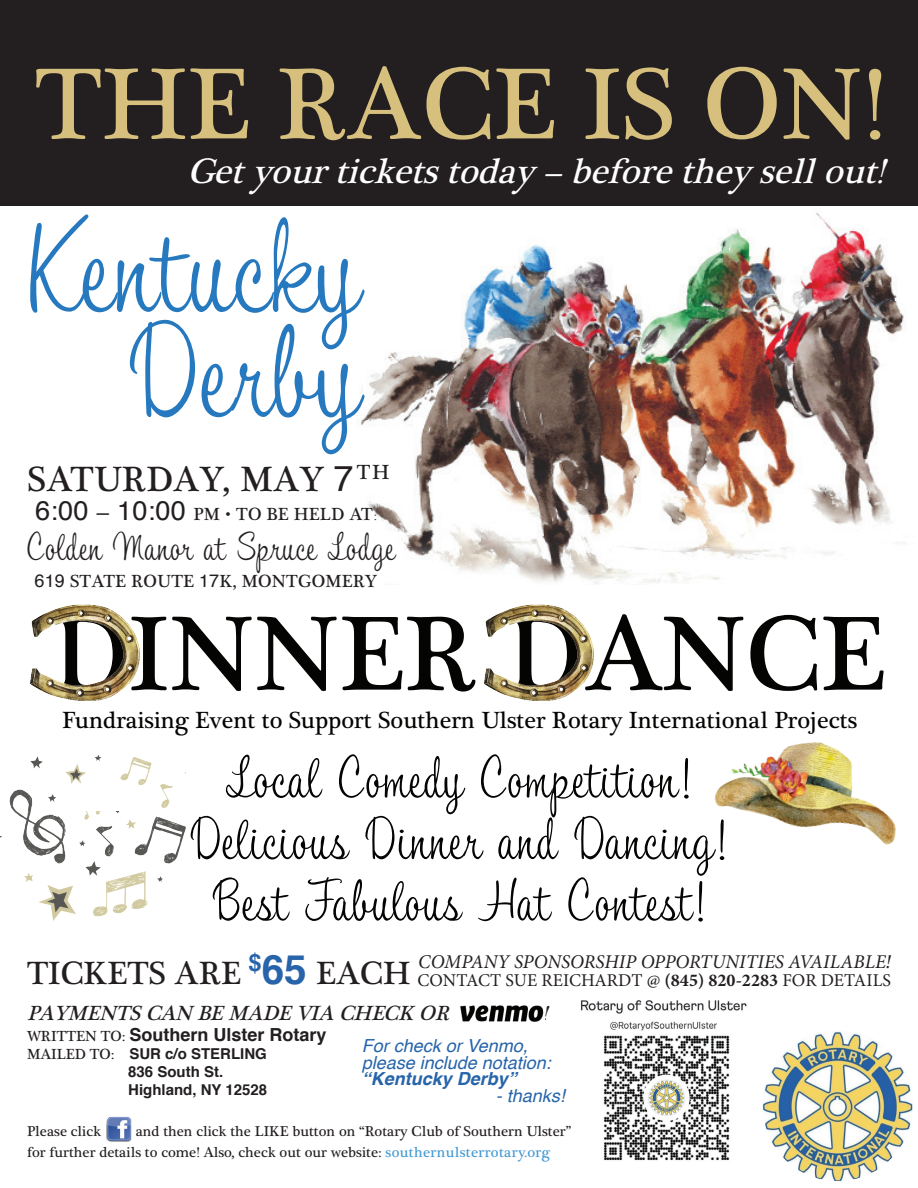
<style>
.page{position:relative;width:918px;height:1188px;background:#fff}
.page>*{position:absolute;margin:0;border:0;box-sizing:border-box;transform-origin:0 0}
.t1{font:132px/105px "Tamarillo JF";letter-spacing:.01em;color:#2679be;text-align:right}
.t2{font:108px "Plantagenet Cherokee";color:#040503}
.t3{font:103.5px "Plantagenet Cherokee";color:#d7c07e}
.t4{font:58.8px/61.5px "Tamarillo JF";letter-spacing:.01em;color:#040503;text-align:center}
.t5{font:39px "Tamarillo JF";letter-spacing:.01em;color:#231f20}
.t6{font:italic 36px "Plantagenet Cherokee";color:#fff}
.t7{font:36px "Plantagenet Cherokee";letter-spacing:.01em;color:#231f20}
.t8{font:33px "Plantagenet Cherokee";color:#231f20}
.t9{font:24px "Plantagenet Cherokee";color:#040503}
.t10{font:italic 21px "Plantagenet Cherokee";color:#231f20}
.t11{font:italic 19.5px "Minion Pro";color:#231f20}
.t12{font:18px "Plantagenet Cherokee";letter-spacing:.01em;color:#231f20}
.t13{font:italic 18px/16.5px "Helvetica";color:#2764aa}
.t14{font:18px "Minion Pro";letter-spacing:.005em;color:#231f20}
.t15{font:700 18px "Helvetica";color:#231f20}
.t16{font:italic 700 18px "Helvetica";color:#2764aa}
.t17{font:700 15px/18px "Helvetica";color:#231f20}
.t18{font:14.7px/21px "Plantagenet Cherokee";color:#231f20}
.s1{color:#231f20}
.s2{font-family:"Helvetica"}
.s3{font-family:"Helvetica";font-size:27px}
.s4{font-size:27px}
.s5{font-family:"Tamarillo JF"}
.s6{font-family:"Helvetica";font-weight:700;font-size:40.5px;color:#2764aa}
.s7{font-family:"Plantagenet Cherokee";font-weight:400;font-size:15px}
.s8{font-family:"Plantagenet Cherokee";font-weight:400}
.s9{font-weight:700}
.s10{color:#4198d3}
</style>
<div class="page">
<img style="left:347px;top:205px;width:571px;height:379px">
<img style="left:106px;top:1116px;width:26px;height:26px">
<img style="left:714px;top:742px;width:182px;height:103px">
<div style="left:0;top:0;width:918px;height:205px;background:#231f20"></div>
<svg style="left:762px;top:1031px;width:151px;height:151px"></svg>
<img style="left:30px;top:604px;width:110px;height:97px">
<img style="left:484px;top:604px;width:110px;height:97px">
<img style="left:0;top:755px;width:185px;height:165px">
<div style="left:171px;top:873px;width:21px;height:28px;background:#fff"></div>
<div style="left:78px;top:792px;width:60px;height:19px;background:#fff"></div>
<img style="left:603px;top:1035px;width:127px;height:126px">
<img style="left:460px;top:1005px;width:84px;height:17px">
<div style="left:0;top:881px;width:9px;height:34px;background:#fff"></div>
<img style="left:581px;top:1000px;width:166px;height:31px">
<h3 class="t3" style="left:35px;top:44px;width:851px">THE RACE IS ON!</h3>
<h3 class="t6" style="left:187px;top:150px;width:717px">Getyourticketstoday –beforethey sellout!<span class="s1">!</span></h3>
<h1 class="t1" style="left:26px;top:217px;width:334px">Kentucky<br>Derby</h1>
<h3 class="t7" style="left:27px;top:458px;width:364px">SATURDAY, MAY <span class="s2">7</span><sup>TH</sup></h3>
<h3 class="t5" style="left:27px;top:521px;width:370px">Colden Manor at Spruce Lodge</h3>
<p class="t12" style="left:35px;top:570px;width:344px"><span class="s2">619</span> STATE ROUTE <span class="s2">17</span>K, MONTGOMERY</p>
<p class="t12" style="left:35px;top:504px;width:343px"><span class="s3">6:00</span> <span class="s4">–</span> <span class="s3">10:00</span> PM • TO BE HELD AT<span class="s5">:</span></p>
<h2 class="t2" style="left:51px;top:591px;width:836px">DINNER DANCE</h2>
<h3 class="t9" style="left:62px;top:706px;width:796px">Fundraising Event to Support Southern Ulster Rotary International Projects</h3>
<h3 class="t4" style="left:190px;top:748px;width:540px">Local Comedy Competition!<br>Delicious Dinner and Dancing!<br>Best Fabulous Hat Contest!</h3>
<h3 class="t8" style="left:27px;top:954px;width:385px">TICKETS ARE <sup>$</sup><span class="s6">65</span> EACH</h3>
<h3 class="t10" style="left:27px;top:1000px;width:430px">PAYMENTSCAN BEMADEVIA CHECK OR</h3>
<h3 class="t10" style="left:542px;top:1000px;width:13px">!</h3>
<p class="t15" style="left:27px;top:1020px;width:301px"><span class="s7">WRITTEN TO:</span> Southern Ulster Rotary</p>
<p class="t17" style="left:128px;top:1045px;width:140px;text-indent:-101px"><span class="s8">MAILED TO:</span> SUR c/o STERLING<br>836 South St.<br>Highland, NY 12528</p>
<p class="t13" style="left:362px;top:1038px;width:191px">For check or Venmo, please include notation:</p>
<h3 class="t11" style="left:418px;top:949px;width:474px">COMPANY SPONSORSHIP OPPORTUNITIES AVAILABLE!</h3>
<p class="t14" style="left:417px;top:968px;width:475px">CONTACT SUE REICHARDT @ <span class="s9">(845) 820-2283</span> FOR DETAILS</p>
<p class="t16" style="left:362px;top:1064px;width:157px">“Kentucky Derby”</p>
<p class="t13" style="left:496px;top:1088px;width:71px">- thanks!</p>
<p class="t18" style="left:27px;top:1121px;width:546px;text-indent:109px">and then click the LIKE button on “Rotary Club of Southern Ulster” for further details to come! Also, check out our website: <span class="s10">southernulsterrotary.org</span></p>
<p class="t18" style="left:27px;top:1121px;width:76px">Please click</p>
</div>
